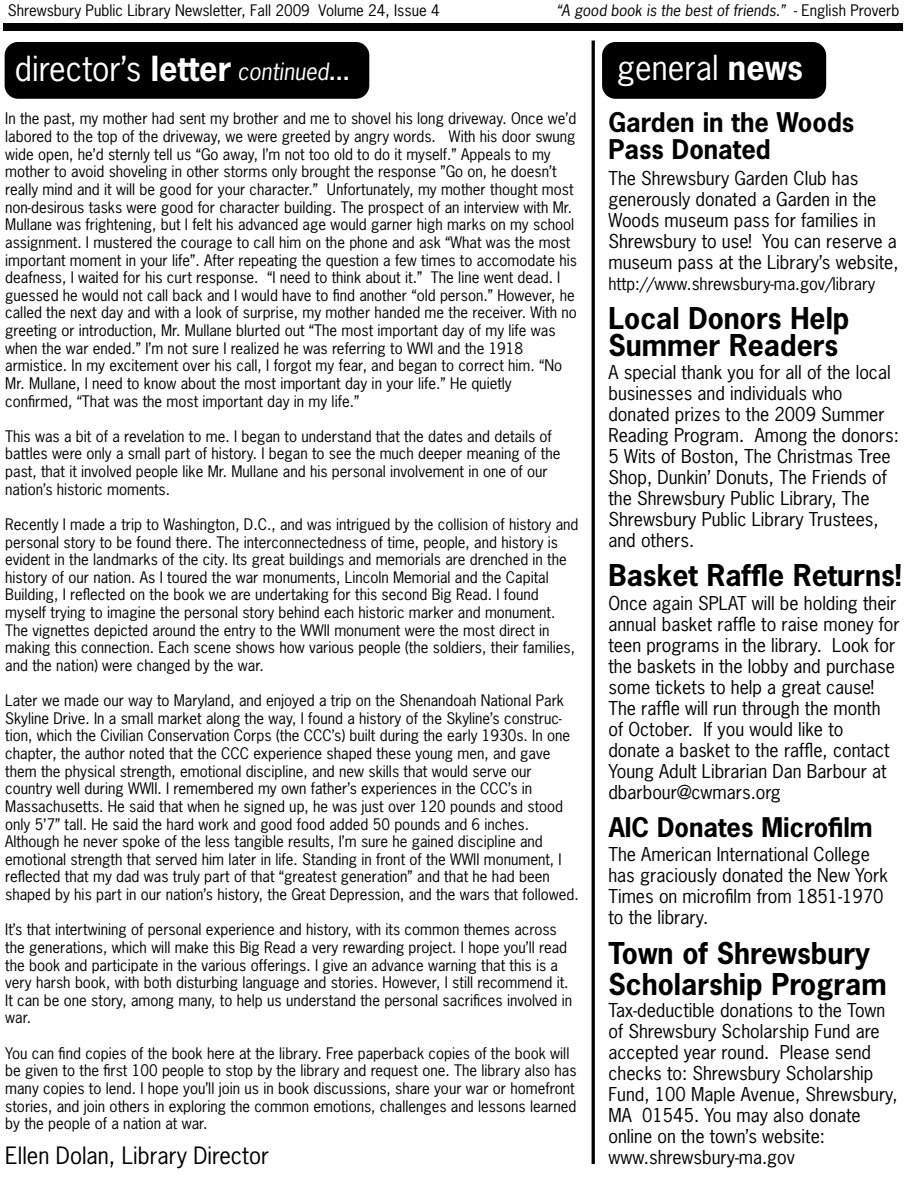
<style>
.page{position:relative;width:918px;height:1188px;background:#fff}
.page>*{position:absolute;margin:0;border:0;box-sizing:border-box;transform-origin:0 0}
.t1{font:32.55px "News Gothic Std";color:#fff}
.t2{font:700 28.35px/27px "News Gothic Std";color:#000}
.t3{font:700 25.5px/27px "News Gothic Std";color:#000}
.t4{font:22.5px "News Gothic Std";color:#000}
.t5{font:18px/21px "News Gothic Std";color:#000}
.t6{font:16.5px "News Gothic Std";color:#000}
.t7{font:15px/17.7px "News Gothic Std";color:#000}
.t8{font:italic 15px "News Gothic Std";color:#000}
.s1{font-style:normal}
.s2{font-weight:700}
.s3{font-style:italic;font-size:22.5px}
.s4{font-weight:700;font-size:22.5px}
</style>
<div class="page">
<div style="left:5px;top:42px;width:364px;height:57px;background:#000;border-radius:13px"></div>
<div style="left:3px;top:23px;width:900px;height:8px;background:#000"></div>
<hr style="left:592px;top:40px;width:3px;height:1124px;background:#000">
<div style="left:602px;top:42px;width:224px;height:57px;background:#000;border-radius:14px"></div>
<p class="t7" style="left:8px;top:1px;width:433px">Shrewsbury Public Library Newsletter, Fall 2009 Volume 24, Issue 4</p>
<p class="t8" style="left:556px;top:1px;width:344px">“A good book is the best of friends.” <span class="s1">- English Proverb</span></p>
<h1 class="t1" style="left:15px;top:48px;width:336px">director’s <span class="s2">letter</span> <span class="s3">continued</span><span class="s4">...</span></h1>
<p class="t7" style="left:5px;top:110px;width:573px">In the past, my mother had sent my brother and me to shovel his long driveway. Once we’d labored to the top of the driveway, we were greeted by angry words. With his door swung wide open, he’d sternly tell us “Go away, I’m not too old to do it myself.” Appeals to my mother to avoid shoveling in other storms only brought the response ”Go on, he doesn’t really mind and it will be good for your character.” Unfortunately, my mother thought most non-desirous tasks were good for character building. The prospect of an interview with Mr.<br>Mullane was frightening, but I felt his advanced age would garner high marks on my school assignment. I mustered the courage to call him on the phone and ask “What was the most important moment in your life”. After repeating the question a few times to accomodate his deafness, I waited for his curt response. “I need to think about it.” The line went dead. I guessed he would not call back and I would have to find another “old person.” However, he called the next day and with a look of surprise, my mother handed me the receiver. With no greeting or introduction, Mr. Mullane blurted out “The most important day of my life was when the war ended.” I’m not sure I realized he was referring to WWI and the 1918 armistice. In my excitement over his call, I forgot my fear, and began to correct him. “No Mr. Mullane, I need to know about the most important day in your life.” He quietly confirmed, “That was the most important day in my life.”</p>
<p class="t7" style="left:5px;top:427px;width:557px">This was a bit of a revelation to me. I began to understand that the dates and details of battles were only a small part of history. I began to see the much deeper meaning of the past, that it involved people like Mr. Mullane and his personal involvement in one of our nation’s historic moments.</p>
<p class="t7" style="left:5px;top:515px;width:575px">Recently I made a trip to Washington, D.C., and was intrigued by the collision of history and personal story to be found there. The interconnectedness of time, people, and history is evident in the landmarks of the city. Its great buildings and memorials are drenched in the history of our nation. As I toured the war monuments, Lincoln Memorial and the Capital Building, I reflected on the book we are undertaking for this second Big Read. I found myself trying to imagine the personal story behind each historic marker and monument.<br>The vignettes depicted around the entry to the WWII monument were the most direct in making this connection. Each scene shows how various people (the soldiers, their families, and the nation) were changed by the war.</p>
<p class="t7" style="left:5px;top:692px;width:575px">Later we made our way to Maryland, and enjoyed a trip on the Shenandoah National Park Skyline Drive. In a small market along the way, I found a history of the Skyline’s construc&shy;tion, which the Civilian Conservation Corps (the CCC’s) built during the early 1930s. In one chapter, the author noted that the CCC experience shaped these young men, and gave them the physical strength, emotional discipline, and new skills that would serve our country well during WWII. I remembered my own father’s experiences in the CCC’s in Massachusetts. He said that when he signed up, he was just over 120 pounds and stood only 5’7” tall. He said the hard work and good food added 50 pounds and 6 inches.<br>Although he never spoke of the less tangible results, I’m sure he gained discipline and emotional strength that served him later in life. Standing in front of the WWII monument, I reflected that my dad was truly part of that “greatest generation” and that he had been shaped by his part in our nation’s history, the Great Depression, and the wars that followed.</p>
<p class="t7" style="left:5px;top:921px;width:568px">It’s that intertwining of personal experience and history, with its common themes across the generations, which will make this Big Read a very rewarding project. I hope you’ll read the book and participate in the various offerings. I give an advance warning that this is a very harsh book, with both disturbing language and stories. However, I still recommend it.<br>It can be one story, among many, to help us understand the personal sacrifices involved in war.</p>
<p class="t7" style="left:5px;top:1044px;width:573px">You can find copies of the book here at the library. Free paperback copies of the book will be given to the first 100 people to stop by the library and request one. The library also has many copies to lend. I hope you’ll join us in book discussions, share your war or homefront stories, and join others in exploring the common emotions, challenges and lessons learned by the people of a nation at war.</p>
<h3 class="t4" style="left:5px;top:1141px;width:265px">Ellen Dolan, Library Director</h3>
<h1 class="t1" style="left:617px;top:47px;width:187px">general <span class="s2">news</span></h1>
<h3 class="t3" style="left:608px;top:109px;width:247px">Garden in the Woods<br>Pass Donated</h3>
<p class="t5" style="left:608px;top:168px;width:292px">The Shrewsbury Garden Club has generously donated a Garden in the Woods museum pass for families in Shrewsbury to use! You can reserve a museum pass at the Library’s website,</p>
<p class="t6" style="left:608px;top:273px;width:268px">http://www.shrewsbury-ma.gov/library</p>
<h2 class="t2" style="left:608px;top:304px;width:243px">Local Donors Help<br>Summer Readers</h2>
<p class="t5" style="left:608px;top:362px;width:292px">A special thank you for all of the local businesses and individuals who donated prizes to the 2009 Summer<br>Reading Program. Among the donors:<br>5 Wits of Boston, The Christmas Tree<br>Shop, Dunkin’ Donuts, The Friends of the Shrewsbury Public Library, The<br>Shrewsbury Public Library Trustees, and others.</p>
<h2 class="t2" style="left:608px;top:561px;width:295px">Basket Raffle Returns!</h2>
<p class="t5" style="left:608px;top:593px;width:293px">Once again SPLAT will be holding their annual basket raffle to raise money for teen programs in the library. Look for the baskets in the lobby and purchase some tickets to help a great cause!<br>The raffle will run through the month of October. If you would like to<br>donate a basket to the raffle, contact Young Adult Librarian Dan Barbour at dbarbour@cwmars.org</p>
<h3 class="t3" style="left:609px;top:814px;width:266px">AIC Donates Microfilm</h3>
<p class="t5" style="left:608px;top:843px;width:281px">The American International College has graciously donated the New York<br>Times on microfilm from 1851-1970 to the library.</p>
<h2 class="t2" style="left:608px;top:937px;width:280px;line-height:31px">Town of Shrewsbury<br>Scholarship Program</h2>
<p class="t5" style="left:608px;top:1000px;width:291px">Tax-deductible donations to the Town of Shrewsbury Scholarship Fund are accepted year round. Please send checks to: Shrewsbury Scholarship<br>Fund, 100 Maple Avenue, Shrewsbury,<br>MA 01545. You may also donate online on the town’s website: www.shrewsbury-ma.gov</p>
</div>
